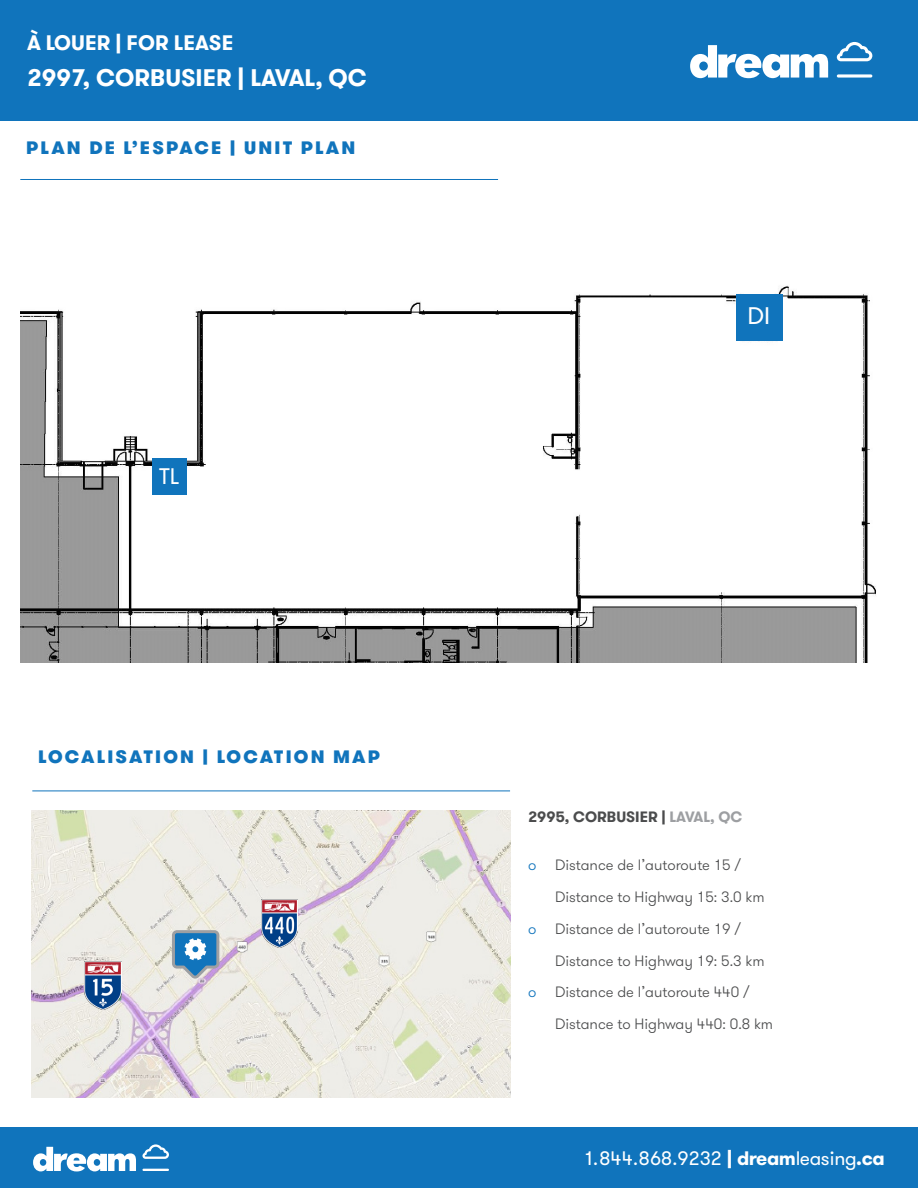
<style>
.page{position:relative;width:918px;height:1188px;background:#fff}
.page>*{position:absolute;margin:0;border:0;box-sizing:border-box;transform-origin:0 0}
.t1{font:700 24px "GT Walsheim Office";color:#fff}
.t2{font:24px "GT Walsheim Office";color:#fff}
.t3{font:22.5px "GT Walsheim Office";color:#fff}
.t4{font:700 21px "GT Walsheim Office";color:#fff}
.t5{font:19.5px "GT Walsheim Office";letter-spacing:-.02em;color:#fff}
.Titles{font:900 18px "GT Walsheim Office";letter-spacing:.12em;color:#1074bc}
.List_Style_1{font:300 15px "GT Walsheim Office";color:#4b4c4d}
.List_Style_1-2{font:700 15px "GT Walsheim Office";color:#4b4c4d}
.s1{color:#9d9fa2}
.s2{color:#1074bc}
.s3{font-weight:700}
</style>
<div class="page">
<div style="left:0;top:1128px;width:918px;height:60px;background:#1074bc"></div>
<div style="left:0;top:0;width:918px;height:120px;background:#1074bc"></div>
<svg style="left:690px;top:45px;width:138px;height:33px"></svg>
<svg style="left:837px;top:74px;width:35px;height:4px"></svg>
<svg style="left:837px;top:42px;width:35px;height:19px"></svg>
<svg style="left:33px;top:1147px;width:103px;height:24px"></svg>
<hr style="left:142px;top:1169px;width:27px;height:2px;background:#fff">
<svg style="left:142px;top:1144px;width:27px;height:15px"></svg>
<hr style="left:20px;top:179px;width:478px;height:1px;background:#1074bc">
<img style="left:32px;top:811px;width:479px;height:287px">
<svg style="left:172px;top:930px;width:47px;height:49px;background:#6e9ec4"></svg>
<hr style="left:32px;top:791px;width:478px;height:1px;background:#1074bc">
<img style="left:20px;top:285px;width:856px;height:378px">
<img style="left:261px;top:899px;width:37px;height:49px">
<img style="left:85px;top:961px;width:36px;height:49px">
<div style="left:152px;top:458px;width:34px;height:36px;background:#1074bc"></div>
<div style="left:736px;top:294px;width:47px;height:47px;background:#1074bc"></div>
<h3 class="t4" style="left:27px;top:29px;width:208px">À LOUER | FOR LEASE</h3>
<h1 class="t1" style="left:27px;top:62px;width:341px">2997, CORBUSIER | LAVAL, QC</h1>
<p class="Titles" style="left:26px;top:136px;width:331px">PLAN DE L’ESPACE | UNIT PLAN</p>
<p class="t3" style="left:159px;top:462px;width:22px">TL</p>
<p class="Titles" style="left:38px;top:745px;width:343px">LOCALISATION | LOCATION MAP</p>
<p class="t2" style="left:747px;top:301px;width:24px">DI</p>
<p class="List_Style_1-2" style="left:528px;top:807px;width:216px">2995, CORBUSIER | <span class="s1">LAVAL, QC</span></p>
<p class="List_Style_1" style="left:528px;top:855px;width:214px"><span class="s2">o</span> Distance de l’autoroute 15 /</p>
<p class="List_Style_1" style="left:555px;top:887px;width:211px">Distance to Highway 15: 3.0 km</p>
<p class="List_Style_1" style="left:528px;top:919px;width:214px"><span class="s2">o</span> Distance de l’autoroute 19 /</p>
<p class="List_Style_1" style="left:555px;top:951px;width:211px">Distance to Highway 19: 5.3 km</p>
<p class="List_Style_1" style="left:528px;top:983px;width:223px"><span class="s2">o</span> Distance de l’autoroute 440 /</p>
<p class="List_Style_1" style="left:555px;top:1014px;width:220px">Distance to Highway 440: 0.8 km</p>
<h3 class="t5" style="left:584px;top:1146px;width:303px">1.844.868.9232 <span class="s3">| dream</span>leasing<span class="s3">.ca</span></h3>
</div>
